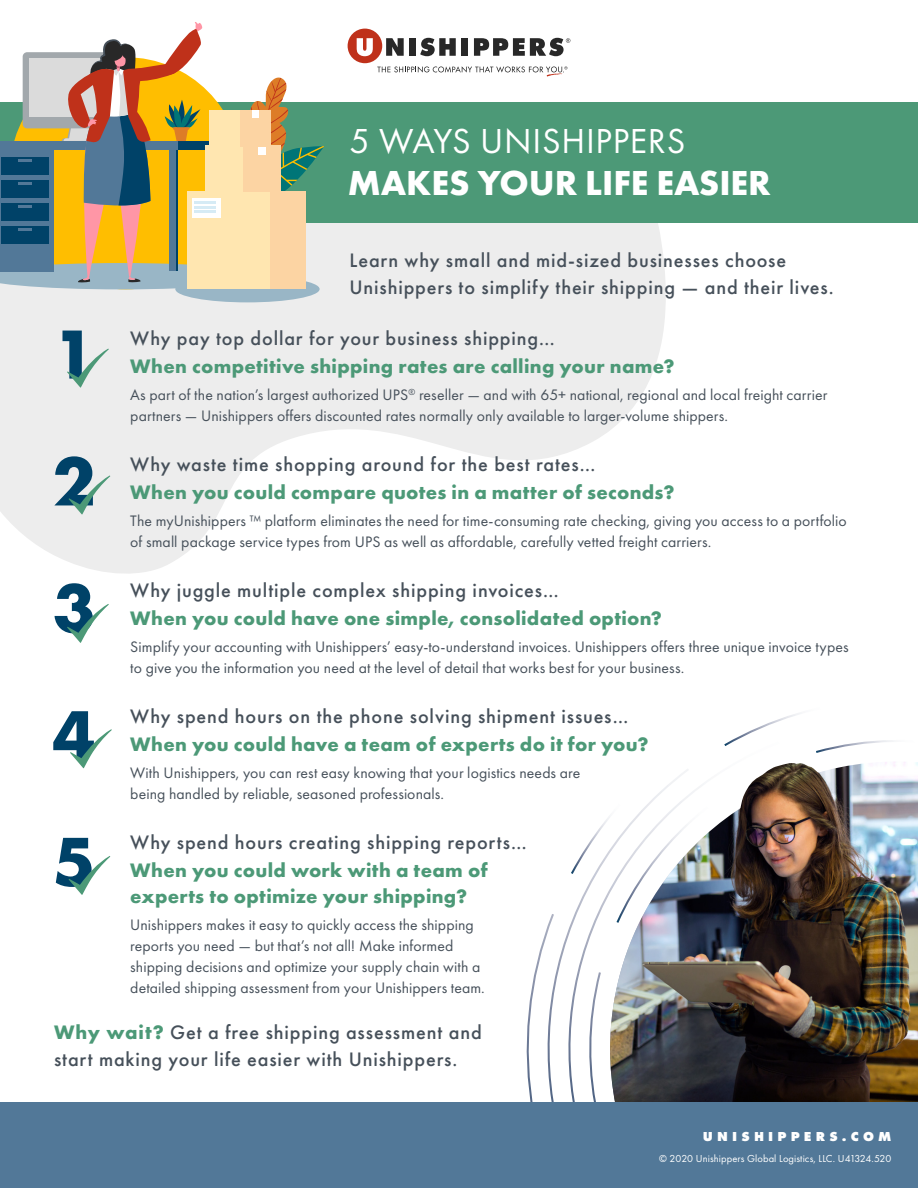
<style>
.page{position:relative;width:918px;height:1188px;background:#fff}
.page>*{position:absolute;margin:0;border:0;box-sizing:border-box;transform-origin:0 0}
.t1{font:700 72px "Futura PT";color:#004268}
.t2{font:700 36px "Futura PT";color:#fff}
.t3{font:36px "Futura PT";letter-spacing:.02em;color:#fff}
.Intro{font:500 20.25px/27px "Futura PT";letter-spacing:.04em;color:#46505a}
.t4{font:700 20.25px/25.5px "Futura PT";letter-spacing:.015em;color:#4c9977}
.Body{font:15.75px/21px "Futura PT";letter-spacing:.005em;color:#46505a}
.t5{font:800 13.5px "Futura PT";letter-spacing:.31em;color:#fff}
.t6{font:10.5px "Futura PT";letter-spacing:.01em;color:#fff}
.s1{font-weight:700;color:#4c9977}
</style>
<div class="page">
<svg style="left:526px;top:713px;width:368px;height:389px"></svg>
<img style="left:610px;top:762px;width:308px;height:340px">
<img style="left:739px;top:763px;width:83px;height:58px">
<svg style="left:0;top:222px;width:666px;height:352px;fill:#ededed"></svg>
<div style="left:0;top:102px;width:918px;height:120px;background:#4c9977"></div>
<div style="left:0;top:1102px;width:918px;height:86px;background:#527898"></div>
<div style="left:348px;top:29px;width:34px;height:34px;background:#bf311a;border-radius:50%"></div>
<svg style="left:357px;top:38px;width:16px;height:18px"></svg>
<svg style="left:386px;top:38px;width:18px;height:18px"></svg>
<div style="left:409px;top:38px;width:7px;height:18px;background:#282828"></div>
<svg style="left:420px;top:38px;width:36px;height:18px"></svg>
<div style="left:462px;top:38px;width:6px;height:18px;background:#282828"></div>
<svg style="left:474px;top:38px;width:96px;height:18px"></svg>
<svg style="left:377px;top:66px;width:191px;height:11px"></svg>
<svg style="left:67px;top:349px;width:42px;height:39px;background:#d4e0db"></svg>
<svg style="left:69px;top:475px;width:41px;height:39px;background:#d3dfda"></svg>
<svg style="left:67px;top:604px;width:42px;height:39px"></svg>
<svg style="left:70px;top:729px;width:42px;height:39px"></svg>
<svg style="left:69px;top:856px;width:41px;height:39px"></svg>
<div style="left:175px;top:276px;width:145px;height:26px;background:#99b6c6;border-radius:50%"></div>
<svg style="left:0;top:22px;width:324px;height:267px"></svg>
<p class="t3" style="left:350px;top:120px;width:337px">5 WAYS UNISHIPPERS</p>
<p class="t2" style="left:348px;top:160px;width:425px">MAKES YOUR LIFE EASIER</p>
<p class="t1" style="left:52px;top:308px;width:45px">1</p>
<p class="t1" style="left:52px;top:435px;width:45px">2</p>
<p class="t1" style="left:52px;top:562px;width:45px">3</p>
<p class="t1" style="left:52px;top:689px;width:45px">4</p>
<p class="t1" style="left:52px;top:815px;width:45px">5</p>
<p class="Intro" style="left:350px;top:246px;width:486px">Learn why small and mid-sized businesses choose<br>Unishippers to simplify their shipping — and their lives.</p>
<p class="Intro" style="left:130px;top:325px;width:426px">Why pay top dollar for your business shipping...</p>
<p class="t4" style="left:130px;top:353px;width:546px">When competitive shipping rates are calling your name?</p>
<p class="Body" style="left:130px;top:384px;width:699px">As part of the nation’s largest authorized UPS<sup>®</sup> reseller — and with 65+ national, regional and local freight carrier partners — Unishippers offers discounted rates normally only available to larger-volume shippers.</p>
<p class="Intro" style="left:130px;top:451px;width:467px">Why waste time shopping around for the best rates...</p>
<p class="t4" style="left:130px;top:479px;width:546px">When you could compare quotes in a matter of seconds?</p>
<p class="Body" style="left:130px;top:510px;width:718px">The myUnishippers ™ platform eliminates the need for time-consuming rate checking, giving you access to a portfolio of small package service types from UPS as well as affordable, carefully vetted freight carriers.</p>
<p class="Intro" style="left:130px;top:577px;width:430px">Why juggle multiple complex shipping invoices…</p>
<p class="t4" style="left:130px;top:605px;width:533px">When you could have one simple, consolidated option?</p>
<p class="Body" style="left:130px;top:636px;width:720px">Simplify your accounting with Unishippers’ easy-to-understand invoices. Unishippers offers three unique invoice types to give you the information you need at the level of detail that works best for your business.</p>
<p class="Intro" style="left:130px;top:703px;width:500px">Why spend hours on the phone solving shipment issues…</p>
<p class="t4" style="left:130px;top:731px;width:520px">When you could have a team of experts do it for you?</p>
<p class="Body" style="left:130px;top:762px;width:452px">With Unishippers, you can rest easy knowing that your logistics needs are being handled by reliable, seasoned professionals.</p>
<p class="Intro" style="left:130px;top:829px;width:398px">Why spend hours creating shipping reports…</p>
<p class="t4" style="left:130px;top:857px;width:359px">When you could work with a team of experts to optimize your shipping?</p>
<p class="Body" style="left:130px;top:914px;width:356px">Unishippers makes it easy to quickly access the shipping reports you need — but that’s not all! Make informed shipping decisions and optimize your supply chain with a detailed shipping assessment from your Unishippers team.</p>
<p class="Intro" style="left:54px;top:1019px;width:429px"><span class="s1">Why wait?</span> Get a free shipping assessment and start making your life easier with Unishippers.</p>
<p class="t5" style="left:703px;top:1128px;width:190px">UNISHIPPERS.COM</p>
<p class="t6" style="left:659px;top:1152px;width:234px">© 2020 Unishippers Global Logistics, LLC. U41324.520</p>
</div>
